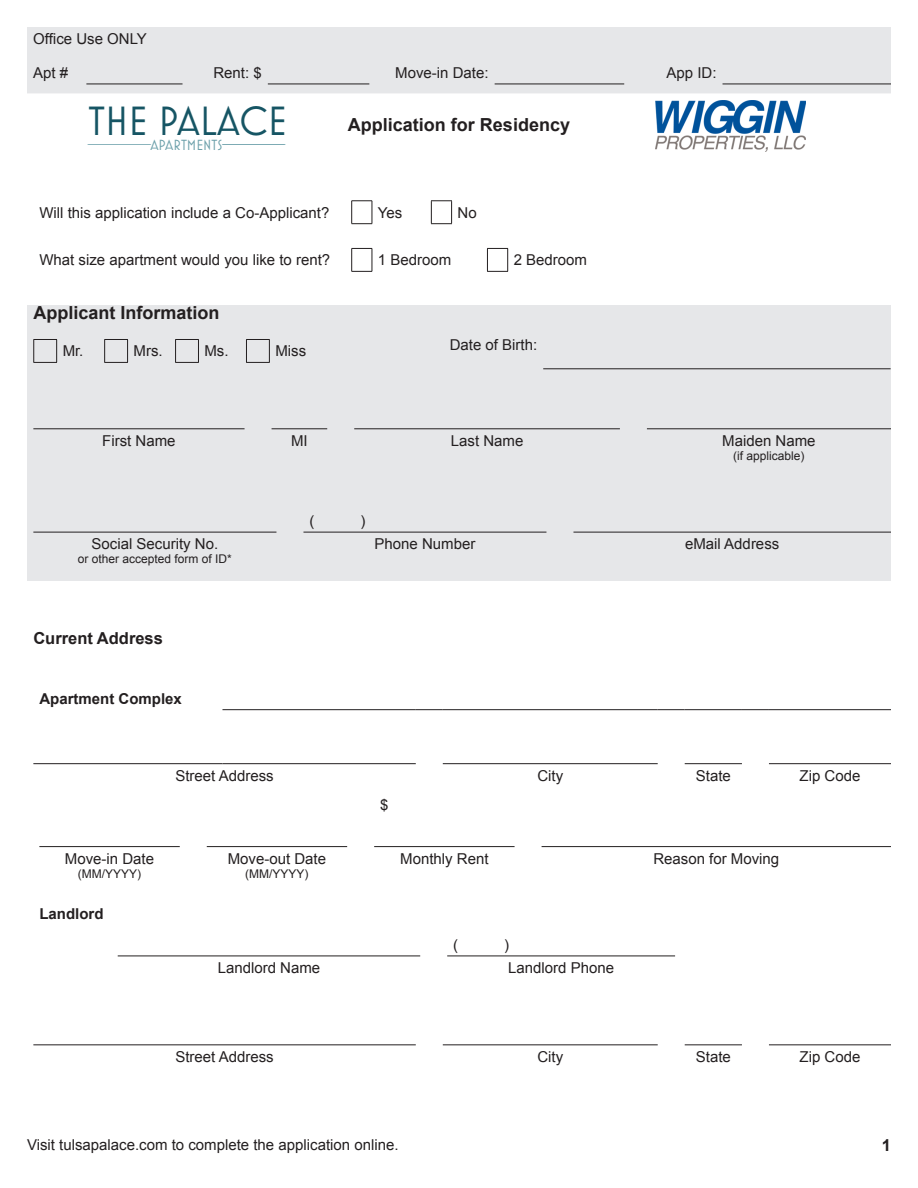
<style>
.page{position:relative;width:918px;height:1188px;background:#fff}
.page>*{position:absolute;margin:0;border:0;box-sizing:border-box;transform-origin:0 0}
.t1{font:41.55px "Mostra Nuova";color:#165564}
.t2{font:700 18px "Arial";color:#231f20}
.t3{font:700 16.5px "Arial";color:#231f20}
.t4{font:15px "Arial";color:#231f20}
.t5{font:700 15px "Arial";color:#231f20}
.t6{font:15px "Mostra Nuova";color:#6ca0aa}
.t7{font:12px "Arial";color:#231f20}
</style>
<div class="page">
<div style="left:27px;top:27px;width:864px;height:66px;background:#e6e7e9"></div>
<hr style="left:86px;top:84px;width:97px;height:1px;background:#231f20">
<hr style="left:268px;top:84px;width:101px;height:1px;background:#231f20">
<hr style="left:495px;top:84px;width:129px;height:1px;background:#231f20">
<hr style="left:723px;top:84px;width:168px;height:1px;background:#231f20">
<svg style="left:87px;top:144px;width:64px;height:1px"></svg>
<svg style="left:222px;top:144px;width:64px;height:1px"></svg>
<img style="left:655px;top:101px;width:150px;height:51px">
<div style="left:27px;top:305px;width:864px;height:275px;background:#e6e7e9"></div>
<hr style="left:543px;top:368px;width:348px;height:1px;background:#231f20">
<svg style="left:351px;top:201px;width:22px;height:23px"></svg>
<svg style="left:431px;top:200px;width:21px;height:24px"></svg>
<svg style="left:351px;top:248px;width:22px;height:24px"></svg>
<svg style="left:487px;top:248px;width:21px;height:24px"></svg>
<svg style="left:33px;top:339px;width:24px;height:24px"></svg>
<svg style="left:104px;top:339px;width:24px;height:24px"></svg>
<svg style="left:175px;top:339px;width:24px;height:24px"></svg>
<svg style="left:246px;top:339px;width:24px;height:24px"></svg>
<hr style="left:33px;top:428px;width:212px;height:1px;background:#231f20">
<hr style="left:272px;top:428px;width:55px;height:1px;background:#231f20">
<hr style="left:354px;top:428px;width:266px;height:1px;background:#231f20">
<hr style="left:647px;top:428px;width:244px;height:1px;background:#231f20">
<hr style="left:33px;top:532px;width:243px;height:1px;background:#231f20">
<hr style="left:303px;top:532px;width:243px;height:1px;background:#231f20">
<hr style="left:573px;top:532px;width:318px;height:1px;background:#231f20">
<hr style="left:33px;top:763px;width:189px;height:1px;background:#231f20">
<hr style="left:222px;top:763px;width:194px;height:1px;background:#231f20">
<hr style="left:443px;top:763px;width:215px;height:1px;background:#231f20">
<hr style="left:685px;top:763px;width:57px;height:1px;background:#231f20">
<hr style="left:769px;top:763px;width:122px;height:1px;background:#231f20">
<hr style="left:222px;top:709px;width:194px;height:1px;background:#231f20">
<svg style="left:416px;top:709px;width:27px;height:1px"></svg>
<hr style="left:443px;top:709px;width:215px;height:1px;background:#231f20">
<svg style="left:658px;top:709px;width:27px;height:1px"></svg>
<hr style="left:685px;top:709px;width:57px;height:1px;background:#231f20">
<svg style="left:742px;top:709px;width:27px;height:1px"></svg>
<hr style="left:769px;top:709px;width:122px;height:1px;background:#231f20">
<hr style="left:39px;top:846px;width:141px;height:1px;background:#231f20">
<hr style="left:207px;top:846px;width:140px;height:1px;background:#231f20">
<hr style="left:374px;top:846px;width:141px;height:1px;background:#231f20">
<hr style="left:542px;top:846px;width:349px;height:1px;background:#231f20">
<hr style="left:118px;top:956px;width:302px;height:1px;background:#231f20">
<hr style="left:447px;top:956px;width:228px;height:1px;background:#231f20">
<hr style="left:443px;top:1044px;width:215px;height:1px;background:#231f20">
<hr style="left:685px;top:1044px;width:57px;height:1px;background:#231f20">
<hr style="left:769px;top:1044px;width:122px;height:1px;background:#231f20">
<hr style="left:33px;top:1044px;width:383px;height:1px;background:#231f20">
<p class="t4" style="left:33px;top:29px;width:115px">Office Use ONLY</p>
<p class="t4" style="left:33px;top:63px;width:37px">Apt #</p>
<p class="t4" style="left:213px;top:63px;width:50px">Rent: $</p>
<p class="t4" style="left:395px;top:63px;width:95px">Move-in Date:</p>
<p class="t4" style="left:666px;top:63px;width:52px">App ID:</p>
<h1 class="t1" style="left:89px;top:97px;width:200px">THE PALACE</h1>
<p class="t2" style="left:348px;top:112px;width:224px">Application for Residency</p>
<p class="t6" style="left:150px;top:136px;width:74px">APARTMENTS</p>
<p class="t4" style="left:39px;top:203px;width:292px">Will this application include a Co-Applicant?</p>
<p class="t4" style="left:378px;top:203px;width:26px">Yes</p>
<p class="t4" style="left:458px;top:203px;width:21px">No</p>
<p class="t4" style="left:39px;top:250px;width:292px">What size apartment would you like to rent?</p>
<p class="t4" style="left:378px;top:250px;width:75px">1 Bedroom</p>
<p class="t4" style="left:514px;top:250px;width:75px">2 Bedroom</p>
<p class="t2" style="left:33px;top:301px;width:188px">Applicant Information</p>
<p class="t4" style="left:63px;top:341px;width:22px">Mr.</p>
<p class="t4" style="left:134px;top:341px;width:31px">Mrs.</p>
<p class="t4" style="left:204px;top:341px;width:26px">Ms.</p>
<p class="t4" style="left:275px;top:341px;width:32px">Miss</p>
<p class="t4" style="left:450px;top:335px;width:89px">Date of Birth:</p>
<p class="t4" style="left:102px;top:431px;width:75px">First Name</p>
<p class="t4" style="left:291px;top:431px;width:18px">MI</p>
<p class="t4" style="left:451px;top:431px;width:74px">Last Name</p>
<p class="t4" style="left:722px;top:431px;width:95px">Maiden Name</p>
<p class="t7" style="left:733px;top:448px;width:73px">(if applicable)</p>
<p class="t4" style="left:92px;top:534px;width:128px">Social Security No.</p>
<p class="t7" style="left:78px;top:551px;width:156px">or other accepted form of ID*</p>
<p class="t3" style="left:33px;top:627px;width:131px">Current Address</p>
<p class="t5" style="left:39px;top:688px;width:144px">Apartment Complex</p>
<p class="t4" style="left:309px;top:511px;width:6px">(</p>
<p class="t4" style="left:360px;top:511px;width:6px">)</p>
<p class="t4" style="left:375px;top:534px;width:102px">Phone Number</p>
<p class="t4" style="left:685px;top:534px;width:96px">eMail Address</p>
<p class="t4" style="left:65px;top:848px;width:91px">Move-in Date</p>
<p class="t7" style="left:78px;top:866px;width:65px">(MM/YYYY)</p>
<p class="t5" style="left:39px;top:904px;width:66px">Landlord</p>
<p class="t4" style="left:175px;top:766px;width:100px">Street Address</p>
<p class="t4" style="left:537px;top:766px;width:27px">City</p>
<p class="t4" style="left:696px;top:766px;width:37px">State</p>
<p class="t4" style="left:800px;top:766px;width:62px">Zip Code</p>
<p class="t4" style="left:380px;top:794px;width:10px">$</p>
<p class="t4" style="left:228px;top:848px;width:100px">Move-out Date</p>
<p class="t7" style="left:245px;top:866px;width:65px">(MM/YYYY)</p>
<p class="t4" style="left:400px;top:848px;width:90px">Monthly Rent</p>
<p class="t4" style="left:653px;top:848px;width:127px">Reason for Moving</p>
<p class="t4" style="left:453px;top:935px;width:6px">(</p>
<p class="t4" style="left:504px;top:935px;width:6px">)</p>
<p class="t4" style="left:218px;top:958px;width:104px">Landlord Name</p>
<p class="t4" style="left:508px;top:958px;width:107px">Landlord Phone</p>
<p class="t4" style="left:175px;top:1047px;width:100px">Street Address</p>
<p class="t4" style="left:537px;top:1047px;width:27px">City</p>
<p class="t4" style="left:696px;top:1047px;width:37px">State</p>
<p class="t4" style="left:800px;top:1047px;width:62px">Zip Code</p>
<p class="t4" style="left:27px;top:1135px;width:373px">Visit tulsapalace.com to complete the application online.</p>
<p class="t3" style="left:882px;top:1134px;width:11px">1</p>
</div>
